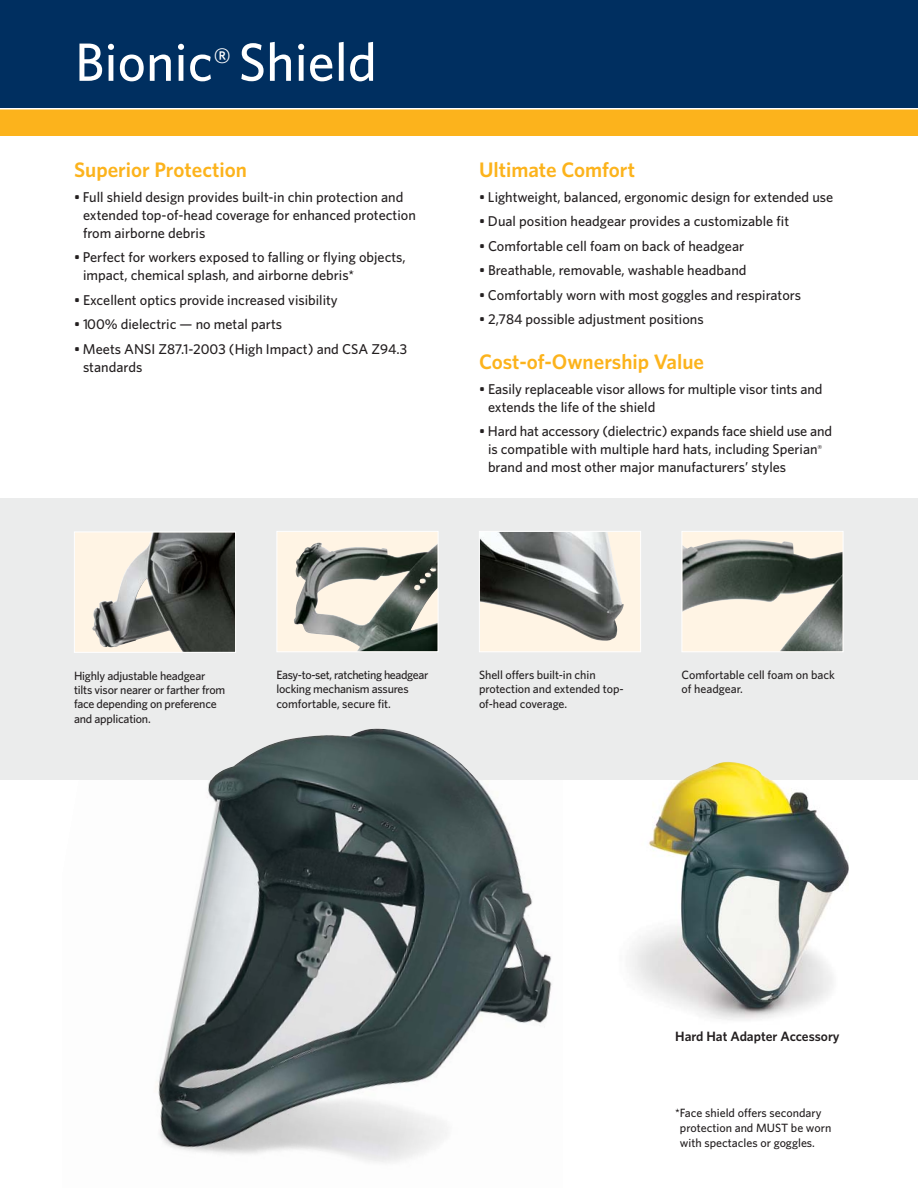
<style>
.page{position:relative;width:918px;height:1188px;background:#fff}
.page>*{position:absolute;margin:0;border:0;box-sizing:border-box;transform-origin:0 0}
.t1{font:500 54px "Whitney";color:#fff}
.t2{font:600 21px "Whitney";color:#fcb31c}
.t3{font:500 14.25px/18px "Whitney";color:#231f20}
.t4{font:600 13.5px "Whitney";color:#231f20}
.t5{font:500 12px/14.2px "Whitney";letter-spacing:-.015em;color:#231f20}
</style>
<div class="page">
<div style="left:0;top:110px;width:918px;height:26px;background:#fcb31c"></div>
<div style="left:0;top:0;width:918px;height:108px;background:#002f60"></div>
<img style="left:630px;top:781px;width:219px;height:239px">
<img style="left:157px;top:783px;width:395px;height:380px">
<div style="left:0;top:498px;width:918px;height:282px;background:#ebecec"></div>
<div style="left:75px;top:532px;width:160px;height:120px;background:#fff4e4"></div>
<img style="left:92px;top:534px;width:142px;height:117px">
<div style="left:74px;top:532px;width:162px;height:121px;border:1px solid #fff"></div>
<div style="left:277px;top:532px;width:161px;height:119px;background:#fff4e4"></div>
<img style="left:294px;top:543px;width:143px;height:107px">
<div style="left:277px;top:531px;width:162px;height:121px;border:1px solid #fff"></div>
<div style="left:480px;top:532px;width:160px;height:119px;background:#fff4e4"></div>
<img style="left:481px;top:533px;width:143px;height:108px">
<div style="left:479px;top:531px;width:162px;height:121px;border:1px solid #fff"></div>
<div style="left:682px;top:532px;width:161px;height:119px;background:#fff4e4"></div>
<img style="left:684px;top:539px;width:158px;height:111px">
<div style="left:682px;top:531px;width:162px;height:121px;border:1px solid #fff"></div>
<img style="left:209px;top:728px;width:273px;height:58px">
<img style="left:679px;top:762px;width:95px;height:21px">
<h1 class="t1" style="left:75px;top:42px;width:303px">Bionic<sup>®</sup> Shield</h1>
<h2 class="t2" style="left:74px;top:158px;width:174px">Superior Protection</h2>
<p class="t3" style="left:83px;top:189px;width:334px;text-indent:-9px">• Full shield design provides built-in chin protection and extended top-of-head coverage for enhanced protection from airborne debris</p>
<p class="t3" style="left:83px;top:250px;width:324px;text-indent:-9px">• Perfect for workers exposed to falling or flying objects, impact, chemical splash, and airborne debris*</p>
<p class="t3" style="left:74px;top:292px;width:265px">• Excellent optics provide increased visibility</p>
<p class="t3" style="left:74px;top:317px;width:210px">• 100% dielectric — no metal parts</p>
<p class="t3" style="left:83px;top:341px;width:326px;text-indent:-9px">• Meets ANSI Z87.1-2003 (High Impact) and CSA Z94.3 standards</p>
<h2 class="t2" style="left:479px;top:158px;width:158px">Ultimate Comfort</h2>
<p class="t3" style="left:479px;top:189px;width:356px">• Lightweight, balanced, ergonomic design for extended use</p>
<p class="t3" style="left:479px;top:214px;width:312px">• Dual position headgear provides a customizable fit</p>
<p class="t3" style="left:479px;top:238px;width:267px">• Comfortable cell foam on back of headgear</p>
<p class="t3" style="left:479px;top:263px;width:269px">• Breathable, removable, washable headband</p>
<p class="t3" style="left:479px;top:287px;width:324px">• Comfortably worn with most goggles and respirators</p>
<p class="t3" style="left:479px;top:312px;width:226px">• 2,784 possible adjustment positions</p>
<h2 class="t2" style="left:479px;top:350px;width:227px">Cost-of-Ownership Value</h2>
<p class="t3" style="left:488px;top:381px;width:336px;text-indent:-9px">• Easily replaceable visor allows for multiple visor tints and extends the life of the shield</p>
<p class="t3" style="left:488px;top:424px;width:346px;text-indent:-9px">• Hard hat accessory (dielectric) expands face shield use and is compatible with multiple hard hats, including Sperian<sup>® </sup>brand and most other major manufacturers’ styles</p>
<p class="t5" style="left:74px;top:669px;width:153px">Highly adjustable headgear tilts visor nearer or farther from face depending on preference and application.</p>
<p class="t5" style="left:277px;top:669px;width:153px">Easy-to-set, ratcheting headgear locking mechanism assures comfortable, secure fit.</p>
<p class="t5" style="left:682px;top:669px;width:155px">Comfortable cell foam on back of headgear.</p>
<p class="t5" style="left:479px;top:669px;width:146px">Shell offers built-in chin protection and extended top&shy;of-head coverage.</p>
<p class="t4" style="left:675px;top:1029px;width:166px">Hard Hat Adapter Accessory</p>
<p class="t5" style="left:680px;top:1106px;width:153px;line-height:15px;text-indent:-5px">*Face shield offers secondary protection and MUST be worn with spectacles or goggles.</p>
</div>
